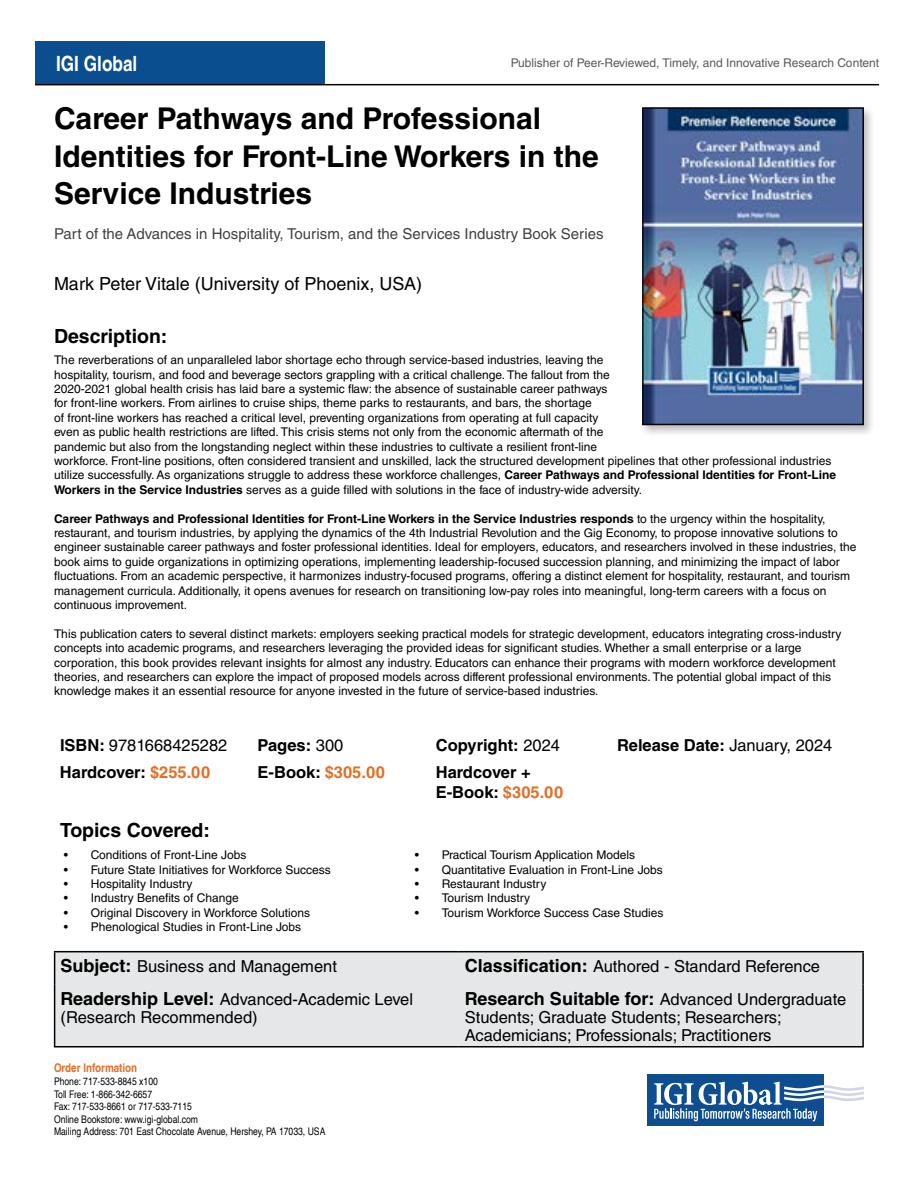
<style>
.page{position:relative;width:918px;height:1188px;background:#fff}
.page>*{position:absolute;margin:0;border:0;box-sizing:border-box;transform-origin:0 0}
.t1{font:700 30px/37.5px "Helvetica LT Std";color:#000}
.t2{font:700 condensed 21px "Helvetica LT";color:#fff}
.t3{font:700 19.5px "Helvetica LT Std";color:#000}
.t4{font:18px "Helvetica LT Std";color:#000}
.t5{font:16.5px/18px "Helvetica LT Std";color:#000}
.t6{font:700 16.5px/19.8px "Helvetica LT Std";color:#000}
.t7{font:15px "Helvetica LT Std";color:#414042}
.t8{font:12px/14.4px "Helvetica LT Std";color:#000}
.t9{font:12px "Helvetica LT Std";color:#58595b}
.t10{font:700 condensed 12px "Helvetica LT";color:#e46e25}
.t11{font:condensed 10.5px/12.6px "Helvetica LT";color:#000}
.s1{font-weight:700}
.s2{font-weight:400}
.s3{color:#e46e25}
.s4{font-weight:700;font-size:18px}
</style>
<div class="page">
<div style="left:35px;top:41px;width:290px;height:44px;background:#0a4e90"></div>
<svg style="left:647px;top:1125px;width:177px;height:1px"></svg>
<div style="left:647px;top:1074px;width:177px;height:51px;background:#0e4d90"></div>
<svg style="left:654px;top:1082px;width:210px;height:39px"></svg>
<hr style="left:35px;top:84px;width:844px;height:1px;background:#000">
<div style="left:640px;top:105px;width:235px;height:332px;background:#000;opacity:.25"></div>
<img style="left:645px;top:110px;width:216px;height:312px">
<div style="left:642px;top:107px;width:222px;height:318px;border:2px solid #000"></div>
<div style="left:55px;top:952px;width:807px;height:94px;background:#e6e7e8"></div>
<hr style="left:54px;top:951px;width:405px;height:1px;background:#000">
<hr style="left:54px;top:952px;width:1px;height:33px;background:#000">
<hr style="left:459px;top:951px;width:405px;height:1px;background:#000">
<hr style="left:862px;top:952px;width:2px;height:33px;background:#000">
<hr style="left:54px;top:985px;width:1px;height:61px;background:#000">
<hr style="left:862px;top:985px;width:2px;height:61px;background:#000">
<hr style="left:54px;top:1046px;width:405px;height:2px;background:#000">
<hr style="left:459px;top:1046px;width:405px;height:2px;background:#000">
<h2 class="t2" style="left:56px;top:50px;width:83px">IGI Global</h2>
<p class="t9" style="left:511px;top:56px;width:370px">Publisher of Peer-Reviewed, Timely, and Innovative Research Content</p>
<h1 class="t1" style="left:54px;top:99px;width:546px">Career Pathways and Professional<br>Identities for Front-Line Workers in the<br>Service Industries</h1>
<p class="t7" style="left:54px;top:225px;width:551px">Part of the Advances in Hospitality, Tourism, and the Services Industry Book Series</p>
<h3 class="t4" style="left:54px;top:273px;width:370px">Mark Peter Vitale (University of Phoenix, USA)</h3>
<h3 class="t3" style="left:54px;top:324px;width:115px">Description:</h3>
<p class="t8" style="left:54px;top:353px;width:784px">The reverberations of an unparalleled labor shortage echo through service-based industries, leaving the<br>hospitality, tourism, and food and beverage sectors grappling with a critical challenge. The fallout from the<br>2020-2021 global health crisis has laid bare a systemic flaw: the absence of sustainable career pathways<br>for front-line workers. From airlines to cruise ships, theme parks to restaurants, and bars, the shortage<br>of front-line workers has reached a critical level, preventing organizations from operating at full capacity<br>even as public health restrictions are lifted. This crisis stems not only from the economic aftermath of the<br>pandemic but also from the longstanding neglect within these industries to cultivate a resilient front-line<br>workforce. Front-line positions, often considered transient and unskilled, lack the structured development pipelines that other professional industries utilize successfully. As organizations struggle to address these workforce challenges, <span class="s1">Career Pathways and Professional Identities for Front-Line Workers in the Service Industries</span> serves as a guide filled with solutions in the face of industry-wide adversity.</p>
<p class="t8" style="left:54px;top:511px;width:804px"><span class="s1">Career Pathways and Professional Identities for Front-Line Workers in the Service Industries responds</span> to the urgency within the hospitality, restaurant, and tourism industries, by applying the dynamics of the 4th Industrial Revolution and the Gig Economy, to propose innovative solutions to engineer sustainable career pathways and foster professional identities. Ideal for employers, educators, and researchers involved in these industries, the book aims to guide organizations in optimizing operations, implementing leadership-focused succession planning, and minimizing the impact of labor fluctuations. From an academic perspective, it harmonizes industry-focused programs, offering a distinct element for hospitality, restaurant, and tourism management curricula. Additionally, it opens avenues for research on transitioning low-pay roles into meaningful, long-term careers with a focus on continuous improvement.</p>
<p class="t8" style="left:54px;top:626px;width:789px">This publication caters to several distinct markets: employers seeking practical models for strategic development, educators integrating cross-industry concepts into academic programs, and researchers leveraging the provided ideas for significant studies. Whether a small enterprise or a large corporation, this book provides relevant insights for almost any industry. Educators can enhance their programs with modern workforce development theories, and researchers can explore the impact of proposed models across different professional environments. The potential global impact of this knowledge makes it an essential resource for anyone invested in the future of service-based industries.</p>
<h3 class="t5" style="left:60px;top:736px;width:169px"><span class="s1">ISBN:</span> 9781668425282</h3>
<h3 class="t6" style="left:258px;top:735px;width:87px">Pages: <span class="s2">300</span></h3>
<h3 class="t6" style="left:436px;top:735px;width:126px">Copyright: <span class="s2">2024</span></h3>
<h3 class="t6" style="left:617px;top:735px;width:217px">Release Date: <span class="s2">January, 2024</span></h3>
<h3 class="t6" style="left:60px;top:762px;width:152px">Hardcover: <span class="s3">$255.00</span></h3>
<h3 class="t6" style="left:258px;top:762px;width:129px">E-Book: <span class="s3">$305.00</span></h3>
<h3 class="t6" style="left:436px;top:762px;width:129px">Hardcover +<br>E-Book: <span class="s3">$305.00</span></h3>
<h3 class="t3" style="left:60px;top:818px;width:152px">Topics Covered:</h3>
<p class="t8" style="left:64px;top:848px;width:184px">• Conditions of Front-Line Jobs</p>
<p class="t8" style="left:64px;top:862px;width:269px">• Future State Initiatives for Workforce Success</p>
<p class="t8" style="left:64px;top:876px;width:130px">• Hospitality Industry</p>
<p class="t8" style="left:64px;top:891px;width:176px">• Industry Benefits of Change</p>
<p class="t8" style="left:64px;top:905px;width:248px">• Original Discovery in Workforce Solutions</p>
<p class="t8" style="left:64px;top:920px;width:239px">• Phenological Studies in Front-Line Jobs</p>
<p class="t8" style="left:415px;top:848px;width:222px">• Practical Tourism Application Models</p>
<p class="t8" style="left:415px;top:862px;width:250px">• Quantitative Evaluation in Front-Line Jobs</p>
<p class="t8" style="left:415px;top:876px;width:133px">• Restaurant Industry</p>
<p class="t8" style="left:415px;top:891px;width:117px">• Tourism Industry</p>
<p class="t8" style="left:415px;top:905px;width:250px">• Tourism Workforce Success Case Studies</p>
<h3 class="t5" style="left:61px;top:957px;width:278px"><span class="s4">Subject:</span> Business and Management</h3>
<h3 class="t5" style="left:465px;top:957px;width:357px"><span class="s4">Classification:</span> Authored - Standard Reference</h3>
<h3 class="t5" style="left:61px;top:990px;width:354px"><span class="s4">Readership Level:</span> Advanced-Academic Level (Research Recommended)</h3>
<h3 class="t5" style="left:465px;top:990px;width:383px"><span class="s4">Research Suitable for:</span> Advanced Undergraduate<br>Students; Graduate Students; Researchers;<br>Academicians; Professionals; Practitioners</h3>
<p class="t10" style="left:54px;top:1061px;width:85px">Order Information</p>
<p class="t11" style="left:54px;top:1075px;width:273px">Phone: 717-533-8845 x100<br>Toll Free: 1-866-342-6657<br>Fax: 717-533-8661 or 717-533-7115<br>Online Bookstore: www.igi-global.com<br>Mailing Address: 701 East Chocolate Avenue, Hershey, PA 17033, USA</p>
</div>
